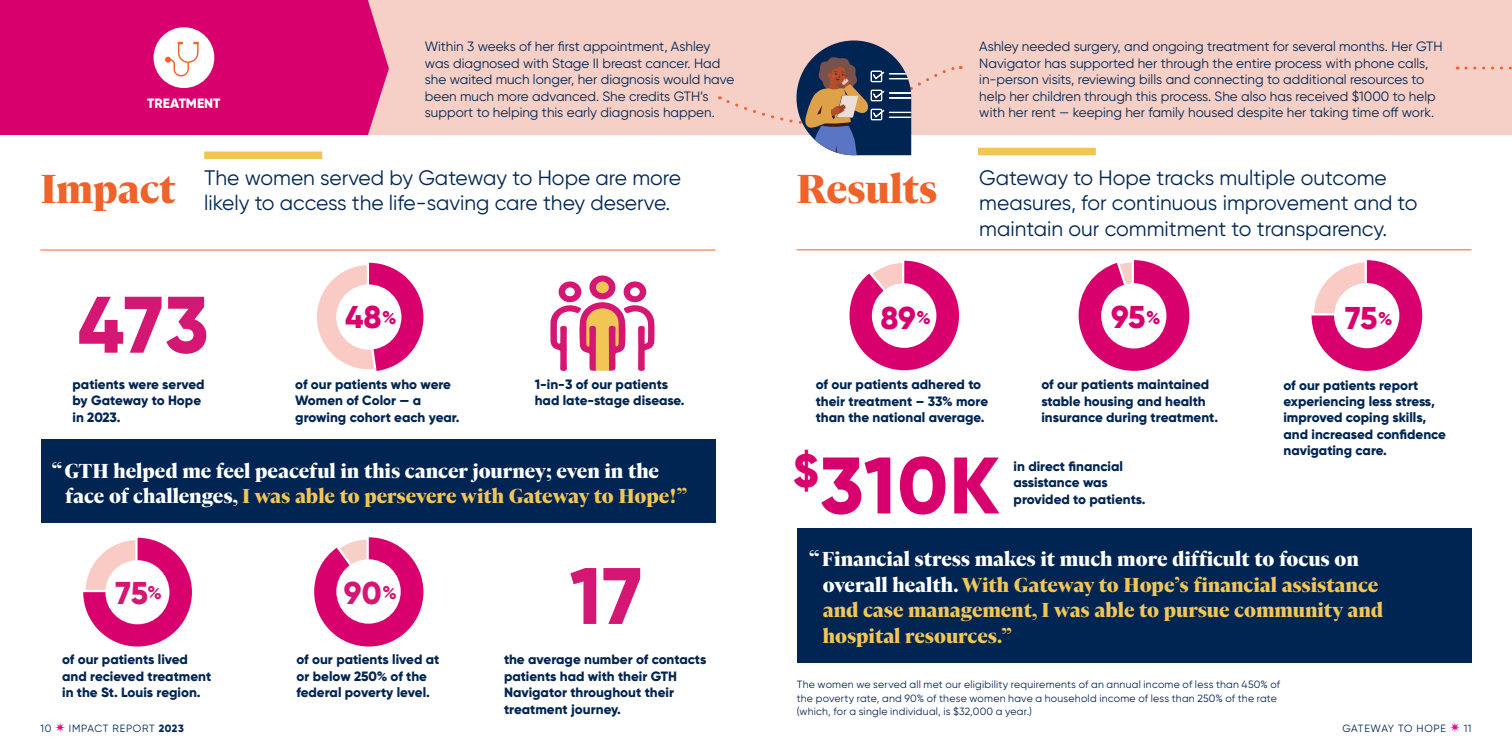
<style>
.page{position:relative;width:1512px;height:756px;background:#fff}
.page>*{position:absolute;margin:0;border:0;box-sizing:border-box;transform-origin:0 0}
.Intro{font:800 79.95px "Gilroy";color:#d41773}
.Intro-2{font:800 79.95px "Gilroy";color:#d8006d}
.t1{font:900 45px "Gliko Modern S";color:#ef622a}
.Intro-3{font:800 31.5px "Gilroy";letter-spacing:-.01em;color:#d8006d}
.Intro-4{font:800 31.5px "Gilroy";color:#d41773}
.t2{font:900 22.5px/25.5px "Gliko Modern S";color:#f2c557}
.t3{font:900 22.5px/25.5px "Gliko Modern S";color:#fff}
.t4{font:21px/25.5px "Gilroy";color:#002553}
.Body_Copy{font:800 13.5px/16.5px "Gilroy";color:#002553}
.Body_Copy-2{font:13.5px/16.5px "Gilroy";color:#002553}
.Body_Copy-3{font:800 13.5px "Gilroy";color:#fff}
.Body_Copy-4{font:10.5px/13.5px "Gilroy";letter-spacing:.02em;color:#002553}
.Body_Copy-5{font:10.5px "Gilroy";letter-spacing:.065em;color:#002553}
.Body_Copy-6{font:10.5px "Gilroy";letter-spacing:.055em;color:#002553}
.s1{font-size:18.3px}
.s2{color:#f2c557}
.s3{font-weight:800}
.s4{color:#fff}
</style>
<div class="page">
<svg style="left:55px;top:723px;width:10px;height:9px"></svg>
<svg style="left:1450px;top:722px;width:10px;height:10px"></svg>
<div style="left:368px;top:0;width:1144px;height:135px;background:#f6cfc6"></div>
<div style="left:0;top:0;width:389px;height:135px;background:#d8006d"></div>
<div style="left:154px;top:27px;width:60px;height:61px;background:#fff;border-radius:50%"></div>
<svg style="left:165px;top:42px;width:34px;height:34px"></svg>
<svg style="left:719px;top:40px;width:242px;height:115px"></svg>
<svg style="left:1466px;top:67px;width:46px;height:3px"></svg>
<svg style="left:550px;top:275px;width:105px;height:96px"></svg>
<svg style="left:83px;top:537px;width:109px;height:110px"></svg>
<div style="left:105px;top:560px;width:64px;height:64px;background:#fff;border-radius:50%"></div>
<svg style="left:314px;top:537px;width:109px;height:110px"></svg>
<div style="left:336px;top:559px;width:65px;height:65px;background:#fff;border-radius:50%"></div>
<svg style="left:850px;top:260px;width:109px;height:110px"></svg>
<div style="left:872px;top:283px;width:64px;height:65px;background:#fff;border-radius:50%"></div>
<svg style="left:1079px;top:260px;width:110px;height:111px"></svg>
<div style="left:1101px;top:283px;width:65px;height:65px;background:#fff;border-radius:50%"></div>
<div style="left:41px;top:440px;width:675px;height:83px;background:#002553"></div>
<div style="left:797px;top:528px;width:675px;height:135px;background:#002553"></div>
<hr style="left:40px;top:250px;width:676px;height:1px;background:#ef622a">
<hr style="left:796px;top:250px;width:676px;height:1px;background:#ef622a">
<div style="left:204px;top:152px;width:118px;height:7px;background:#f2c557"></div>
<div style="left:978px;top:148px;width:118px;height:7px;background:#f2c557"></div>
<svg style="left:317px;top:262px;width:106px;height:109px"></svg>
<div style="left:336px;top:284px;width:65px;height:66px;background:#fff;border-radius:50%"></div>
<svg style="left:1311px;top:260px;width:111px;height:111px"></svg>
<div style="left:1334px;top:283px;width:65px;height:65px;background:#fff;border-radius:50%"></div>
<p class="Body_Copy-3" style="left:147px;top:95px;width:75px">TREATMENT</p>
<p class="Body_Copy-2" style="left:425px;top:38px;width:311px">Within 3 weeks of her first appointment, Ashley was diagnosed with Stage II breast cancer. Had she waited much longer, her diagnosis would have been much more advanced. She credits GTH’s support to helping this early diagnosis happen.</p>
<p class="Body_Copy-2" style="left:979px;top:38px;width:465px">Ashley needed surgery, and ongoing treatment for several months. Her GTH Navigator has supported her through the entire process with phone calls, in-person visits, reviewing bills and connecting to additional resources to help her children through this process. She also has received $1000 to help with her rent — keeping her family housed despite her taking time off work.</p>
<p class="t1" style="left:40px;top:165px;width:137px">Impact</p>
<p class="t4" style="left:204px;top:164px;width:478px">The women served by Gateway to Hope are more likely to access the life-saving care they deserve.</p>
<p class="t4" style="left:979px;top:164px;width:440px">Gateway to Hope tracks multiple outcome measures, for continuous improvement and to maintain our commitment to transparency.</p>
<p class="t1" style="left:796px;top:165px;width:142px">Results</p>
<p class="Intro" style="left:78px;top:274px;width:133px">473</p>
<p class="Body_Copy" style="left:73px;top:376px;width:134px">patients were served by Gateway to Hope in 2023.</p>
<p class="Intro-3" style="left:345px;top:297px;width:53px">48<span class="s1">%</span></p>
<p class="Body_Copy" style="left:295px;top:376px;width:166px">of our patients who were<br>Women of Color — a growing cohort each year.</p>
<p class="Body_Copy" style="left:535px;top:376px;width:151px">1-in-3 of our patients had late-stage disease.</p>
<p class="t3" style="left:65px;top:458px;width:623px;text-indent:-14px">“GTH helped me feel peaceful in this cancer journey; even in the face of challenges, <span class="s2">I was able to persevere with Gateway to Hope!”</span></p>
<p class="Intro-4" style="left:116px;top:573px;width:48px">75<span class="s1">%</span></p>
<p class="Body_Copy" style="left:62px;top:651px;width:151px">of our patients lived and recieved treatment in the St. Louis region.</p>
<p class="Body_Copy-4" style="left:40px;top:722px;width:12px">10</p>
<p class="Body_Copy-5" style="left:69px;top:722px;width:116px">IMPACT REPORT <span class="s3">2023</span></p>
<p class="Intro-4" style="left:344px;top:573px;width:55px">90<span class="s1">%</span></p>
<p class="Body_Copy" style="left:297px;top:651px;width:144px">of our patients lived at or below 250% of the federal poverty level.</p>
<p class="Intro" style="left:570px;top:546px;width:74px">17</p>
<p class="Body_Copy" style="left:504px;top:651px;width:204px">the average number of contacts patients had with their GTH<br>Navigator throughout their treatment journey.</p>
<p class="Intro-3" style="left:881px;top:298px;width:52px">89<span class="s1">%</span></p>
<p class="Intro-3" style="left:1111px;top:298px;width:51px">95<span class="s1">%</span></p>
<p class="Body_Copy" style="left:816px;top:376px;width:174px">of our patients adhered to their treatment – 33% more than the national average.</p>
<p class="Intro-2" style="left:793px;top:435px;width:208px"><sup>$</sup>310K</p>
<p class="Body_Copy" style="left:1041px;top:376px;width:178px">of our patients maintained stable housing and health insurance during treatment.</p>
<p class="Body_Copy" style="left:1014px;top:458px;width:134px">in direct financial assistance was provided to patients.</p>
<p class="Intro-3" style="left:1345px;top:299px;width:49px">75<span class="s1">%</span></p>
<p class="Body_Copy" style="left:1283px;top:376px;width:164px">of our patients report experiencing less stress, improved coping skills, and increased confidence navigating care.</p>
<p class="t2" style="left:823px;top:546px;width:562px;text-indent:-14px"><span class="s4">“Financial stress makes it much more difficult to focus on overall health.</span> With Gateway to Hope’s financial assistance and case management, I was able to pursue community and hospital resources.”</p>
<p class="Body_Copy-4" style="left:797px;top:678px;width:485px">The women we served all met our eligibility requirements of an annual income of less than 450% of the poverty rate, and 90% of these women have a household income of less than 250% of the rate (which, for a single individual, is $32,000 a year.)</p>
<p class="Body_Copy-6" style="left:1342px;top:722px;width:105px">GATEWAY TO HOPE</p>
<p class="Body_Copy-4" style="left:1464px;top:722px;width:9px">11</p>
</div>
